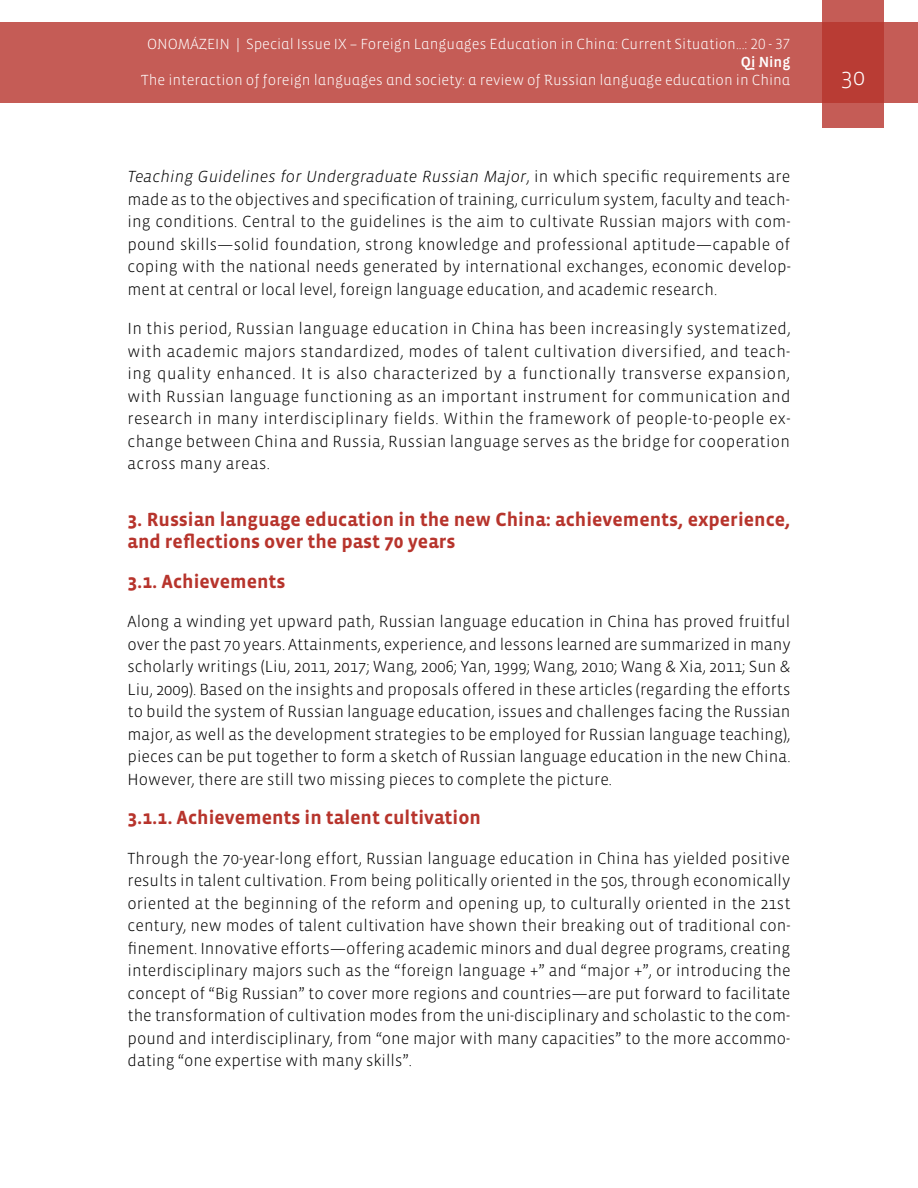
<style>
.page{position:relative;width:918px;height:1188px;background:#fff}
.page>*{position:absolute;margin:0;border:0;box-sizing:border-box;transform-origin:0 0}
.t1{font:300 24px "Vista Sans";color:#fff}
.t2{font:700 19.5px/22.5px "Vista Sans";color:#b7342c}
.t3{font:300 16.5px/22.5px "Vista Sans";color:#000;text-align:justify}
.t4{font:300 15px "Vista Sans Alt";color:#fff}
.t5{font:15px "Vista Sans Alt Med";color:#fff}
.s1{font-style:italic}
</style>
<div class="page">
<div style="left:0;top:23px;width:918px;height:80px;background:#c55c56"></div>
<svg style="left:822px;top:0;width:62px;height:128px;background:#bd4740"></svg>
<p class="t4" style="left:147px;top:37px;width:645px">ONOMÁZEIN | Special Issue IX – Foreign Languages Education in China: Current Situation...: 20 - 37</p>
<p class="t5" style="left:741px;top:55px;width:51px">Qi Ning</p>
<p class="t4" style="left:141px;top:73px;width:651px">The interaction of foreign languages and society: a review of Russian language education in China</p>
<h1 class="t1" style="left:841px;top:65px;width:25px">30</h1>
<p class="t3" style="left:128px;top:166px;width:665px"><span class="s1">Teaching Guidelines for Undergraduate Russian Major</span>, in which specific requirements are made as to the objectives and specification of training, curriculum system, faculty and teach&shy;ing conditions. Central to the guidelines is the aim to cultivate Russian majors with com&shy;pound skills—solid foundation, strong knowledge and professional aptitude—capable of coping with the national needs generated by international exchanges, economic develop&shy;ment at central or local level, foreign language education, and academic research.</p>
<p class="t3" style="left:128px;top:318px;width:664px">In this period, Russian language education in China has been increasingly systematized, with academic majors standardized, modes of talent cultivation diversified, and teach&shy;ing quality enhanced. It is also characterized by a functionally transverse expansion, with Russian language functioning as an important instrument for communication and research in many interdisciplinary fields. Within the framework of people-to-people ex&shy;change between China and Russia, Russian language serves as the bridge for cooperation across many areas.</p>
<p class="t2" style="left:128px;top:508px;width:664px">3. Russian language education in the new China: achievements, experience, and reflections over the past 70 years</p>
<p class="t2" style="left:128px;top:570px;width:160px">3.1. Achievements</p>
<p class="t3" style="left:128px;top:611px;width:665px">Along a winding yet upward path, Russian language education in China has proved fruitful over the past 70 years. Attainments, experience, and lessons learned are summarized in many scholarly writings (Liu, 2011, 2017; Wang, 2006; Yan, 1999; Wang, 2010; Wang &amp; Xia, 2011; Sun &amp; Liu, 2009). Based on the insights and proposals offered in these articles (regarding the efforts to build the system of Russian language education, issues and challenges facing the Russian major, as well as the development strategies to be employed for Russian language teaching), pieces can be put together to form a sketch of Russian language education in the new China.<br>However, there are still two missing pieces to complete the picture.</p>
<p class="t2" style="left:128px;top:807px;width:355px">3.1.1. Achievements in talent cultivation</p>
<p class="t3" style="left:128px;top:847px;width:665px">Through the 70-year-long effort, Russian language education in China has yielded positive results in talent cultivation. From being politically oriented in the 50s, through economically oriented at the beginning of the reform and opening up, to culturally oriented in the 21st century, new modes of talent cultivation have shown their breaking out of traditional con&shy;finement. Innovative efforts—offering academic minors and dual degree programs, creating interdisciplinary majors such as the “foreign language +” and “major +”, or introducing the concept of “Big Russian” to cover more regions and countries—are put forward to facilitate the transformation of cultivation modes from the uni-disciplinary and scholastic to the com&shy;pound and interdisciplinary, from “one major with many capacities” to the more accommo&shy;dating “one expertise with many skills”.</p>
</div>
